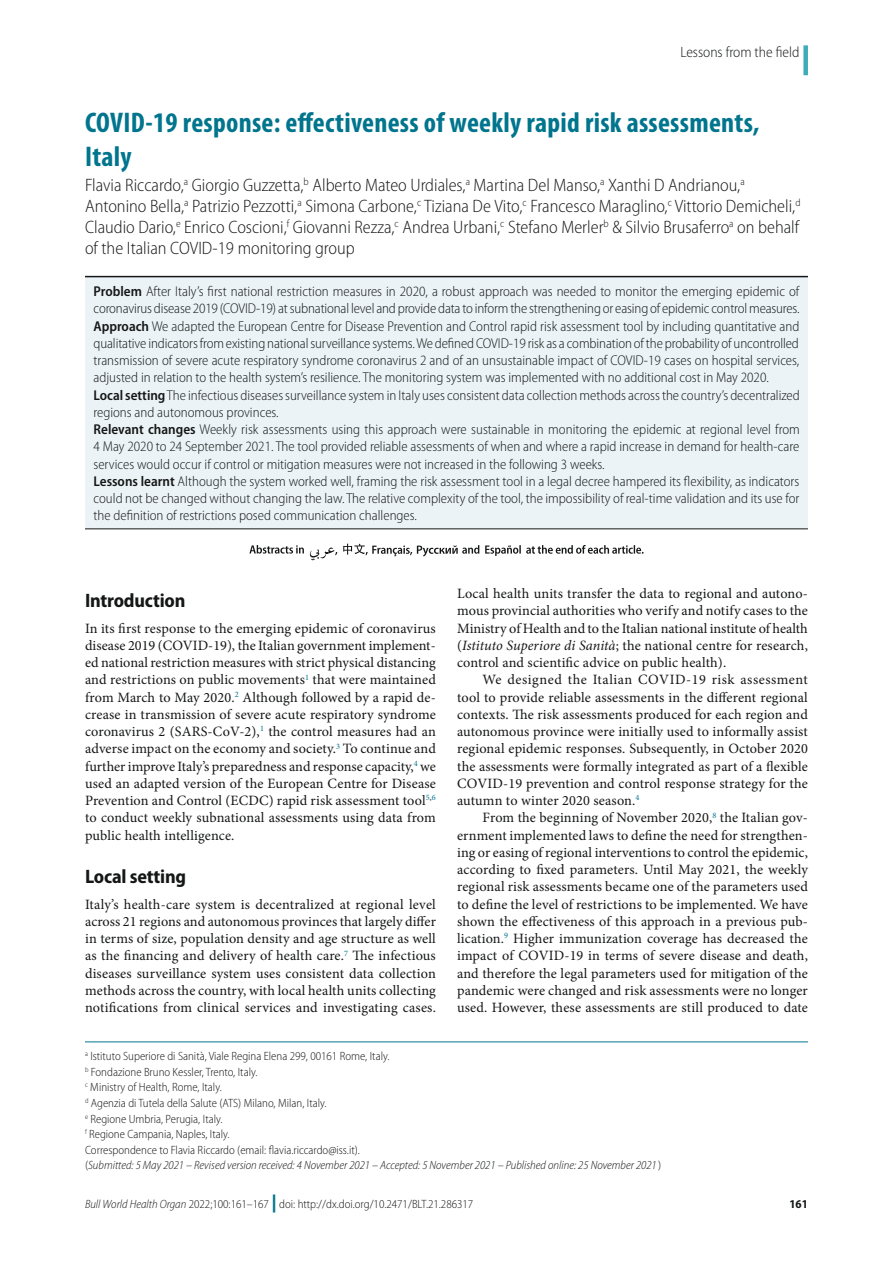
<style>
.page{position:relative;width:893px;height:1263px;background:#fff}
.page>*{position:absolute;margin:0;border:0;box-sizing:border-box;transform-origin:0 0}
.t1{font:700 condensed 28.5px/33.8px "Myriad Pro";letter-spacing:.01em;color:#00758d}
.t2{font:700 semi-condensed 19.5px "Myriad Pro";letter-spacing:-.01em;color:#151616}
.t3{font:300 semi-condensed 18px/21px "Myriad Pro";color:#151616}
.t4{font:300 semi-condensed 15px "Myriad Pro";color:#151616}
.t5{font:14.25px/17.2px "Minion Pro";letter-spacing:.01em;color:#151616;text-align:justify}
.t6{font:300 semi-condensed 14.25px/17.2px "Myriad Pro";color:#151616}
.t7{font:300 semi-condensed 12px/15.6px "Myriad Pro";color:#151616}
.t8{font:700 semi-condensed 12px "Myriad Pro";color:#151616}
.s1{font-weight:600}
.s2{font-style:italic}
.s3{font-weight:900;font-stretch:normal;font-size:18px;color:#00758d}
</style>
<div class="page">
<div style="left:803px;top:45px;width:5px;height:30px;background:#3eacb9"></div>
<div style="left:85px;top:277px;width:723px;height:252px;background:#ebf3f6"></div>
<hr style="left:85px;top:1041px;width:723px;height:1px;background:#00758d">
<hr style="left:85px;top:528px;width:723px;height:1px;background:#151616">
<hr style="left:85px;top:276px;width:723px;height:1px;background:#151616">
<svg style="left:310px;top:544px;width:334px;height:16px"></svg>
<svg style="left:249px;top:545px;width:55px;height:9px"></svg>
<p class="t4" style="left:680px;top:44px;width:120px">Lessons from the field</p>
<h1 class="t1" style="left:85px;top:106px;width:676px">COVID-19 response: effectiveness of weekly rapid risk assessments,<br>Italy</h1>
<p class="t3" style="left:85px;top:175px;width:717px">Flavia Riccardo,<sup>a</sup> Giorgio Guzzetta,<sup>b</sup> Alberto Mateo Urdiales,<sup>a</sup> Martina Del Manso,<sup>a</sup> Xanthi D Andrianou,<sup>a </sup>Antonino Bella,<sup>a</sup> Patrizio Pezzotti,<sup>a</sup> Simona Carbone,<sup>c</sup> Tiziana De Vito,<sup>c</sup> Francesco Maraglino,<sup>c</sup> Vittorio Demicheli,<sup>d </sup>Claudio Dario,<sup>e</sup> Enrico Coscioni,<sup>f</sup> Giovanni Rezza,<sup>c</sup> Andrea Urbani,<sup>c</sup> Stefano Merler<sup>b</sup> &amp; Silvio Brusaferro<sup>a</sup> on behalf of the Italian COVID-19 monitoring group</p>
<p class="t6" style="left:94px;top:283px;width:708px"><span class="s1">Problem</span> After Italy’s first national restriction measures in 2020, a robust approach was needed to monitor the emerging epidemic of coronavirus disease 2019 (COVID-19) at subnational level and provide data to inform the strengthening or easing of epidemic control measures.<br><span class="s1">Approach</span> We adapted the European Centre for Disease Prevention and Control rapid risk assessment tool by including quantitative and qualitative indicators from existing national surveillance systems. We defined COVID-19 risk as a combination of the probability of uncontrolled transmission of severe acute respiratory syndrome coronavirus 2 and of an unsustainable impact of COVID-19 cases on hospital services, adjusted in relation to the health system’s resilience. The monitoring system was implemented with no additional cost in May 2020.<br><span class="s1">Local setting</span> The infectious diseases surveillance system in Italy uses consistent data collection methods across the country’s decentralized regions and autonomous provinces.<br><span class="s1">Relevant changes</span> Weekly risk assessments using this approach were sustainable in monitoring the epidemic at regional level from 4 May 2020 to 24 September 2021. The tool provided reliable assessments of when and where a rapid increase in demand for health-care services would occur if control or mitigation measures were not increased in the following 3 weeks.<br><span class="s1">Lessons learnt</span> Although the system worked well, framing the risk assessment tool in a legal decree hampered its flexibility, as indicators could not be changed without changing the law. The relative complexity of the tool, the impossibility of real-time validation and its use for the definition of restrictions posed communication challenges.</p>
<h2 class="t2" style="left:85px;top:587px;width:102px">Introduction</h2>
<p class="t5" style="left:85px;top:619px;width:352px">In its first response to the emerging epidemic of coronavirus disease 2019 (COVID-19), the Italian government implement&shy;ed national restriction measures with strict physical distancing and restrictions on public movements<sup>1</sup> that were maintained from March to May 2020.<sup>2</sup> Although followed by a rapid de&shy;crease in transmission of severe acute respiratory syndrome coronavirus 2 (SARS-CoV-2),<sup>1</sup> the control measures had an adverse impact on the economy and society.<sup>3</sup> To continue and further improve Italy’s preparedness and response capacity,<sup>4</sup> we used an adapted version of the European Centre for Disease Prevention and Control (ECDC) rapid risk assessment tool<sup>5</sup><sup>,</sup><sup>6 </sup>to conduct weekly subnational assessments using data from public health intelligence.</p>
<h2 class="t2" style="left:85px;top:863px;width:103px">Local setting</h2>
<p class="t5" style="left:85px;top:895px;width:352px">Italy’s health-care system is decentralized at regional level across 21 regions and autonomous provinces that largely differ in terms of size, population density and age structure as well as the financing and delivery of health care.<sup>7</sup> The infectious diseases surveillance system uses consistent data collection methods across the country, with local health units collecting notifications from clinical services and investigating cases.</p>
<p class="t5" style="left:457px;top:585px;width:352px">Local health units transfer the data to regional and autono&shy;mous provincial authorities who verify and notify cases to the Ministry of Health and to the Italian national institute of health (<span class="s2">Istituto Superiore di Sanità</span>; the national centre for research, control and scientific advice on public health).</p>
<p class="t5" style="left:457px;top:671px;width:352px;text-indent:26px">We designed the Italian COVID-19 risk assessment tool to provide reliable assessments in the different regional contexts. The risk assessments produced for each region and autonomous province were initially used to informally assist regional epidemic responses. Subsequently, in October 2020 the assessments were formally integrated as part of a flexible COVID-19 prevention and control response strategy for the autumn to winter 2020 season.<sup>4</sup></p>
<p class="t5" style="left:457px;top:809px;width:352px;text-indent:26px">From the beginning of November 2020,<sup>8</sup> the Italian gov&shy;ernment implemented laws to define the need for strengthen&shy;ing or easing of regional interventions to control the epidemic, according to fixed parameters. Until May 2021, the weekly regional risk assessments became one of the parameters used to define the level of restrictions to be implemented. We have shown the effectiveness of this approach in a previous pub&shy;lication.<sup>9</sup> Higher immunization coverage has decreased the impact of COVID-19 in terms of severe disease and death, and therefore the legal parameters used for mitigation of the pandemic were changed and risk assessments were no longer used. However, these assessments are still produced to date</p>
<p class="t7" style="left:85px;top:1048px;width:578px"><sup>a</sup> Istituto Superiore di Sanità, Viale Regina Elena 299, 00161 Rome, Italy.<br><sup>b</sup> Fondazione Bruno Kessler, Trento, Italy.<br><sup>c</sup> Ministry of Health, Rome, Italy.<br><sup>d</sup> Agenzia di Tutela della Salute (ATS) Milano, Milan, Italy.<br><sup>e</sup> Regione Umbria, Perugia, Italy.<br><sup>f</sup> Regione Campania, Naples, Italy.<br>Correspondence to Flavia Riccardo (email: flavia.riccardo@iss.it).<br>(<span class="s2">Submitted: 5 May 2021 – Revised version received: 4 November 2021 – Accepted: 5 November 2021 – Published online: 25 November 2021</span> )</p>
<p class="t7" style="left:85px;top:1197px;width:390px"><span class="s2">Bull World Health Organ</span> 2022;100:161–167 <span class="s3">|</span> doi: http://dx.doi.org/10.2471/BLT.21.286317</p>
<p class="t8" style="left:789px;top:1196px;width:20px">161</p>
</div>
